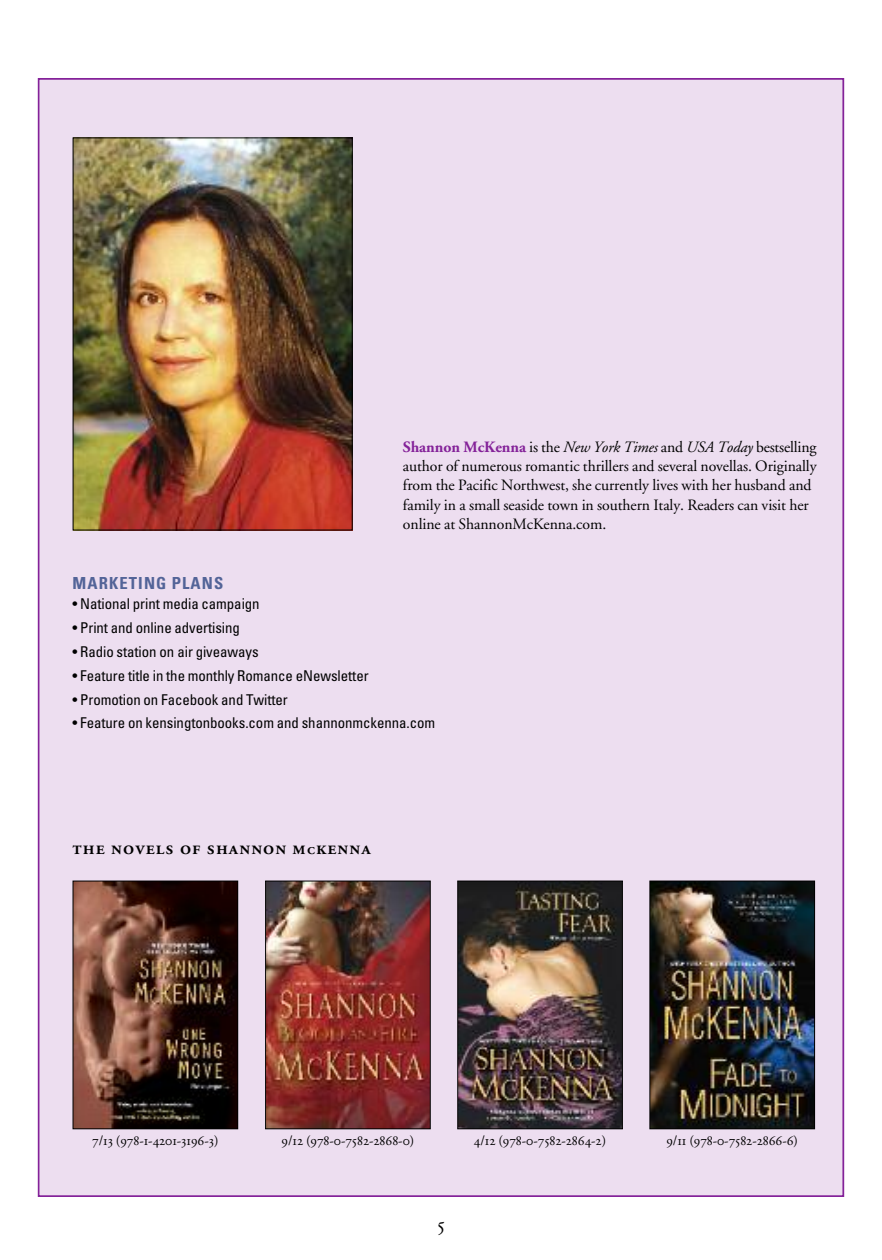
<style>
.page{position:relative;width:882px;height:1260px;background:#fff}
.page>*{position:absolute;margin:0;border:0;box-sizing:border-box;transform-origin:0 0}
.t1{font:21px "Adobe Garamond Regular SC";color:#000}
.t2{font:19.25px "Adobe Garamond Semibold SC";letter-spacing:.055em;color:#000}
.t3{font:700 condensed 16.62px "Univers";letter-spacing:.065em;color:#536498}
.t4{font:15.75px/19.2px "Adobe Garamond";letter-spacing:-.005em;color:#000}
.t5{font:condensed 14.88px "Univers";letter-spacing:-.005em;color:#000}
.t6{font:14px "Adobe Garamond Regular SC";letter-spacing:-.005em;color:#000}
.s1{font-weight:700;color:#842299}
.s2{font-style:italic}
.s3{font-size:15.75px}
</style>
<div class="page">
<div style="left:40px;top:80px;width:802px;height:1115px;background:#eddef0"></div>
<img style="left:75px;top:139px;width:276px;height:389px">
<div style="left:73px;top:137px;width:280px;height:393px;border:1px solid #000"></div>
<img style="left:75px;top:883px;width:161px;height:244px">
<div style="left:73px;top:881px;width:165px;height:248px;border:1px solid #000"></div>
<img style="left:267px;top:883px;width:162px;height:244px">
<div style="left:265px;top:881px;width:166px;height:248px;border:1px solid #000"></div>
<img style="left:459px;top:883px;width:162px;height:244px">
<div style="left:457px;top:881px;width:166px;height:248px;border:1px solid #000"></div>
<img style="left:651px;top:883px;width:162px;height:244px">
<div style="left:649px;top:881px;width:166px;height:248px;border:1px solid #000"></div>
<p class="t4" style="left:403px;top:439px;width:415px"><span class="s1">Shannon McKenna</span> is the <span class="s2">New York Times</span> and <span class="s2">USA Today</span> bestselling author of numerous romantic thrillers and several novellas. Originally from the Pacific Northwest, she currently lives with her husband and family in a small seaside town in southern Italy. Readers can visit her online at ShannonMcKenna.com.</p>
<p class="t3" style="left:73px;top:577px;width:152px">MARKETING PLANS</p>
<p class="t5" style="left:73px;top:599px;width:189px">• National print media campaign</p>
<p class="t5" style="left:73px;top:622px;width:169px">• Print and online advertising</p>
<p class="t5" style="left:73px;top:646px;width:188px">• Radio station on air giveaways</p>
<p class="t5" style="left:73px;top:670px;width:298px">• Feature title in the monthly Romance eNewsletter</p>
<p class="t5" style="left:73px;top:694px;width:217px">• Promotion on Facebook and Twitter</p>
<p class="t5" style="left:73px;top:718px;width:364px">• Feature on kensingtonbooks.com and shannonmckenna.com</p>
<p class="t2" style="left:73px;top:840px;width:300px">the novels of shannon m<span class="s3">c</span>kenna</p>
<p class="t6" style="left:92px;top:1135px;width:128px">7/13 (978-1-4201-3196-3)</p>
<p class="t6" style="left:282px;top:1135px;width:134px">9/12 (978-0-7582-2868-0)</p>
<p class="t6" style="left:474px;top:1135px;width:134px">4/12 (978-0-7582-2864-2)</p>
<p class="t6" style="left:666px;top:1135px;width:133px">9/11 (978-0-7582-2866-6)</p>
<h1 class="t1" style="left:437px;top:1216px;width:9px">5</h1>
</div>
